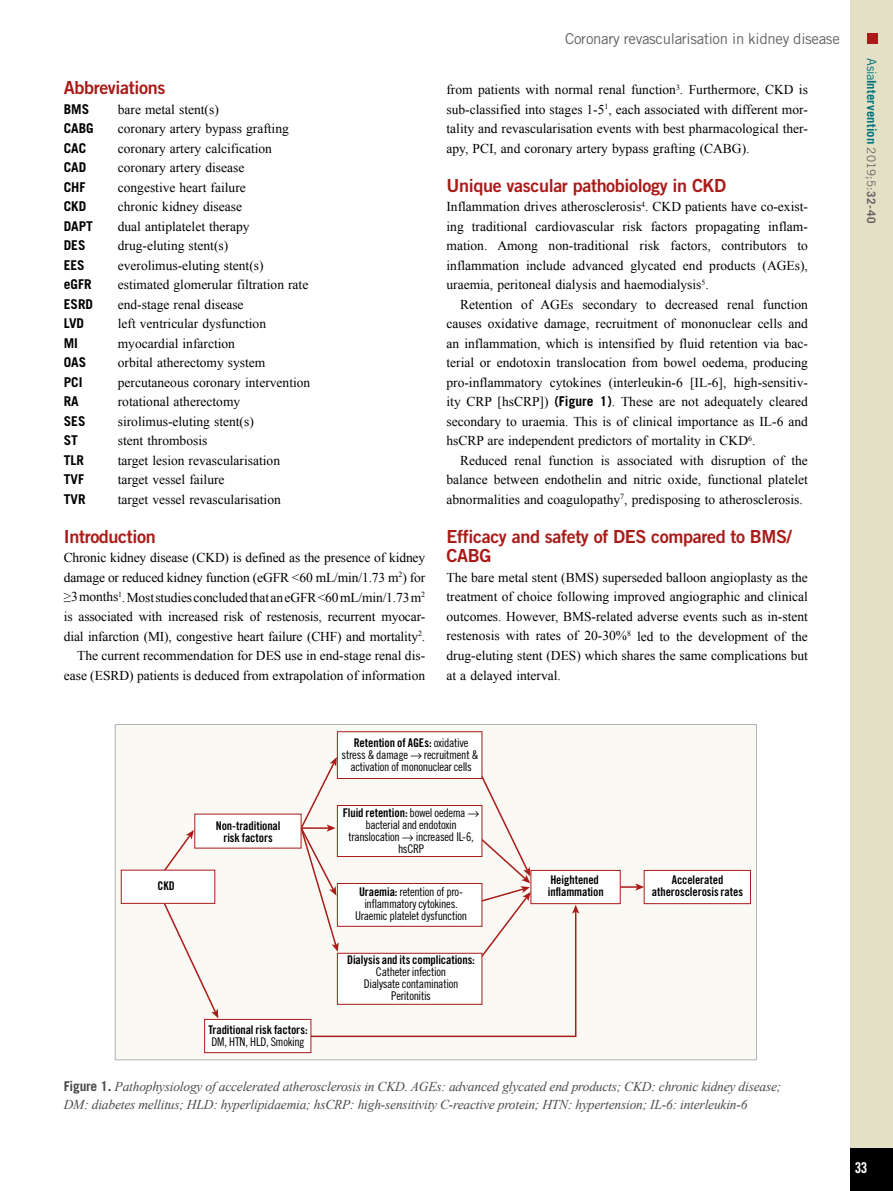
<style>
.page{position:relative;width:893px;height:1191px;background:#fff}
.page>*{position:absolute;margin:0;border:0;box-sizing:border-box;transform-origin:0 0}
.t1{font:18px/19.5px "Trade Gothic LT Std Bd 2";letter-spacing:-.02em;color:#a91b18}
.t2{font:15px "Trade Gothic LT Std";letter-spacing:-.02em;color:#646363}
.t3{font:15px "Trade Gothic LT Std Bd Cn 20";color:#fff}
.t4{font:13.5px/19.5px "Times New Roman";color:#000;text-align:justify}
.t5{font:italic 13.5px/18px "Times New Roman";letter-spacing:-.015em;color:#4a4a49}
.t6{font:700 13.5px "Trade Gothic LT Std";color:#000}
.t7{font:700 12.75px "Trade Gothic LT Std";letter-spacing:.005em;color:#00737e}
.t8{font:12px/12px "Trade Gothic LT Std Cn 18";letter-spacing:-.025em;color:#000;text-align:center}
.t9{font:12px/12px "Trade Gothic LT Std Bd Cn 20";letter-spacing:-.005em;color:#000;text-align:center}
.s1{font-family:"Trade Gothic LT Std";font-weight:700}
.s2{font-weight:400}
.s3{font-weight:400;font-size:11.7px;color:#646363}
.s4{font-size:11.7px;color:#646363}
.s5{font-family:"Trade Gothic LT Std Cn 18"}
.s6{font-family:"Trade Gothic LT Std Bd Cn 20"}
.s7{font-family:"Trade Gothic LT Std";font-weight:700;font-style:normal}
</style>
<div class="page">
<div style="left:850px;top:0;width:43px;height:1191px;background:#e4e0c5"></div>
<div style="left:850px;top:1148px;width:43px;height:43px;background:#000"></div>
<div style="left:867px;top:34px;width:11px;height:10px;background:#a91b18"></div>
<div style="left:115px;top:724px;width:641px;height:335px;background:#faf9f3"></div>
<svg style="left:162px;top:731px;width:508px;height:306px"></svg>
<div style="left:337px;top:731px;width:145px;height:47px;background:#fff"></div>
<div style="left:337px;top:731px;width:145px;height:48px;border:1px solid #a91b18"></div>
<div style="left:337px;top:805px;width:145px;height:52px;background:#fff;border:1px solid #a91b18"></div>
<div style="left:337px;top:883px;width:145px;height:43px;background:#fff;border:1px solid #a91b18"></div>
<div style="left:337px;top:953px;width:145px;height:51px;background:#fff;border:1px solid #a91b18"></div>
<div style="left:194px;top:813px;width:107px;height:35px;background:#fff"></div>
<div style="left:121px;top:870px;width:94px;height:33px;background:#fff"></div>
<div style="left:204px;top:1019px;width:107px;height:34px;background:#fff;border:1px solid #a91b18"></div>
<div style="left:531px;top:870px;width:90px;height:34px;background:#fff;border:1px solid #a91b18"></div>
<div style="left:644px;top:870px;width:106px;height:33px;background:#fff"></div>
<div style="left:644px;top:870px;width:107px;height:34px;border:1px solid #a91b18"></div>
<h1 class="t1" style="left:64px;top:78px;width:103px">Abbreviations</h1>
<p class="t6" style="left:64px;top:101px;width:27px">BMS</p>
<p class="t4" style="left:118px;top:99px;width:103px">bare metal stent(s)</p>
<p class="t6" style="left:64px;top:120px;width:32px">CABG</p>
<p class="t4" style="left:118px;top:119px;width:173px">coronary artery bypass grafting</p>
<p class="t6" style="left:64px;top:140px;width:24px">CAC</p>
<p class="t4" style="left:118px;top:138px;width:156px">coronary artery calcification</p>
<p class="t6" style="left:64px;top:159px;width:24px">CAD</p>
<p class="t4" style="left:118px;top:158px;width:128px">coronary artery disease</p>
<p class="t6" style="left:64px;top:179px;width:23px">CHF</p>
<p class="t4" style="left:118px;top:177px;width:130px">congestive heart failure</p>
<p class="t6" style="left:64px;top:198px;width:24px">CKD</p>
<p class="t4" style="left:118px;top:197px;width:126px">chronic kidney disease</p>
<p class="t6" style="left:64px;top:218px;width:31px">DAPT</p>
<p class="t4" style="left:118px;top:216px;width:133px">dual antiplatelet therapy</p>
<p class="t6" style="left:64px;top:237px;width:23px">DES</p>
<p class="t4" style="left:118px;top:236px;width:112px">drug-eluting stent(s)</p>
<p class="t6" style="left:64px;top:257px;width:23px">EES</p>
<p class="t4" style="left:118px;top:255px;width:147px">everolimus-eluting stent(s)</p>
<p class="t6" style="left:64px;top:276px;width:29px">eGFR</p>
<p class="t4" style="left:118px;top:275px;width:192px">estimated glomerular filtration rate</p>
<p class="t6" style="left:64px;top:296px;width:31px">ESRD</p>
<p class="t4" style="left:118px;top:294px;width:127px">end-stage renal disease</p>
<p class="t6" style="left:64px;top:315px;width:22px">LVD</p>
<p class="t4" style="left:118px;top:314px;width:150px">left ventricular dysfunction</p>
<p class="t6" style="left:64px;top:335px;width:16px">MI</p>
<p class="t4" style="left:118px;top:333px;width:119px">myocardial infarction</p>
<p class="t6" style="left:64px;top:354px;width:24px">OAS</p>
<p class="t4" style="left:118px;top:353px;width:149px">orbital atherectomy system</p>
<p class="t6" style="left:64px;top:374px;width:20px">PCI</p>
<p class="t4" style="left:118px;top:372px;width:194px">percutaneous coronary intervention</p>
<p class="t6" style="left:64px;top:393px;width:17px">RA</p>
<p class="t4" style="left:118px;top:392px;width:124px">rotational atherectomy</p>
<p class="t6" style="left:64px;top:413px;width:23px">SES</p>
<p class="t4" style="left:118px;top:411px;width:138px">sirolimus-eluting stent(s)</p>
<p class="t6" style="left:64px;top:432px;width:16px">ST</p>
<p class="t4" style="left:118px;top:431px;width:91px">stent thrombosis</p>
<p class="t6" style="left:64px;top:452px;width:22px">TLR</p>
<p class="t4" style="left:118px;top:450px;width:164px">target lesion revascularisation</p>
<p class="t6" style="left:64px;top:471px;width:22px">TVF</p>
<p class="t4" style="left:118px;top:470px;width:108px">target vessel failure</p>
<p class="t6" style="left:64px;top:491px;width:23px">TVR</p>
<p class="t4" style="left:118px;top:489px;width:165px">target vessel revascularisation</p>
<h1 class="t1" style="left:64px;top:526px;width:94px">Introduction</h1>
<p class="t4" style="left:64px;top:548px;width:363px;text-align:right">Chronic kidney disease (CKD) is defined as the presence of kidney damage or reduced kidney function (eGFR &lt;60 mL/min/1.73 m<sup>2</sup>) for ≥3 months<sup>1</sup>. Most studies concluded that an eGFR &lt;60 mL/min/1.73 m<sup>2 </sup>is associated with increased risk of restenosis, recurrent myocar&shy;dial infarction (MI), congestive heart failure (CHF) and mortality<sup>2</sup>.<br>The current recommendation for DES use in end-stage renal dis&shy;ease (ESRD) patients is deduced from extrapolation of information</p>
<p class="t2" style="left:565px;top:30px;width:276px">Coronary revascularisation in kidney disease</p>
<p class="t4" style="left:446px;top:80px;width:363px">from patients with normal renal function<sup>3</sup>. Furthermore, CKD is sub-classified into stages 1-5<sup>1</sup>, each associated with different mor&shy;tality and revascularisation events with best pharmacological ther&shy;apy, PCI, and coronary artery bypass grafting (CABG).</p>
<h1 class="t1" style="left:446px;top:175px;width:281px">Unique vascular pathobiology in CKD</h1>
<p class="t4" style="left:446px;top:197px;width:363px">Inflammation drives atherosclerosis<sup>4</sup>. CKD patients have co-exist&shy;ing traditional cardiovascular risk factors propagating inflam&shy;mation. Among non-traditional risk factors, contributors to inflammation include advanced glycated end products (AGEs), uraemia, peritoneal dialysis and haemodialysis<sup>5</sup>.</p>
<p class="t4" style="left:446px;top:294px;width:363px;text-indent:14px">Retention of AGEs secondary to decreased renal function causes oxidative damage, recruitment of mononuclear cells and an inflammation, which is intensified by fluid retention via bac&shy;terial or endotoxin translocation from bowel oedema, producing pro-inflammatory cytokines (interleukin-6 [IL-6], high-sensitiv&shy;ity CRP [hsCRP]) <span class="s1">(Figure 1)</span>. These are not adequately cleared secondary to uraemia. This is of clinical importance as IL-6 and hsCRP are independent predictors of mortality in CKD<sup>6</sup>.</p>
<p class="t4" style="left:446px;top:450px;width:363px;text-indent:14px">Reduced renal function is associated with disruption of the balance between endothelin and nitric oxide, functional platelet abnormalities and coagulopathy<sup>7</sup>, predisposing to atherosclerosis.</p>
<h1 class="t1" style="left:446px;top:526px;width:347px">Efficacy and safety of DES compared to BMS/<br>CABG</h1>
<p class="t4" style="left:446px;top:567px;width:363px">The bare metal stent (BMS) superseded balloon angioplasty as the treatment of choice following improved angiographic and clinical outcomes. However, BMS-related adverse events such as in-stent restenosis with rates of 20-30%<sup>8</sup> led to the development of the drug-eluting stent (DES) which shares the same complications but at a delayed interval.</p>
<p class="t7" style="left:879px;top:58px;width:166px;rotate:90deg"><span class="s2">Asia</span>Intervention <span class="s3">2019;5:</span><span class="s4">32-40</span></p>
<p class="t9" style="left:157px;top:880px;width:19px">CKD</p>
<p class="t9" style="left:216px;top:819px;width:66px">Non-traditional risk factors</p>
<p class="t9" style="left:208px;top:1023px;width:101px">Traditional risk factors:</p>
<p class="t8" style="left:211px;top:1035px;width:95px">DM, HTN, HLD, Smoking</p>
<p class="t9" style="left:354px;top:736px;width:116px">Retention of AGEs: <span class="s5">oxidative</span></p>
<p class="t8" style="left:342px;top:748px;width:138px">stress &amp; damage → recruitment &amp; activation of mononuclear cells</p>
<p class="t9" style="left:343px;top:807px;width:138px">Fluid retention: <span class="s5">bowel oedema</span> →</p>
<p class="t8" style="left:348px;top:819px;width:127px">bacterial and endotoxin translocation → increased IL-6, hsCRP</p>
<p class="t8" style="left:355px;top:885px;width:114px"><span class="s6">Uraemia:</span> retention of pro&shy;inflammatory cytokines.<br>Uraemic platelet dysfunction</p>
<p class="t9" style="left:347px;top:954px;width:129px">Dialysis and its complications:</p>
<p class="t8" style="left:364px;top:966px;width:96px">Catheter infection<br>Dialysate contamination<br>Peritonitis</p>
<p class="t9" style="left:548px;top:874px;width:57px;text-align:left">Heightened inflammation</p>
<p class="t9" style="left:652px;top:874px;width:93px">Accelerated atherosclerosis rates</p>
<p class="t5" style="left:64px;top:1077px;width:719px"><span class="s7">Figure 1.</span> Pathophysiology of accelerated atherosclerosis in CKD. AGEs: advanced glycated end products; CKD: chronic kidney disease;<br>DM: diabetes mellitus; HLD: hyperlipidaemia; hsCRP: high-sensitivity C-reactive protein; HTN: hypertension; IL-6: interleukin-6</p>
<p class="t3" style="left:855px;top:1158px;width:14px">33</p>
</div>
